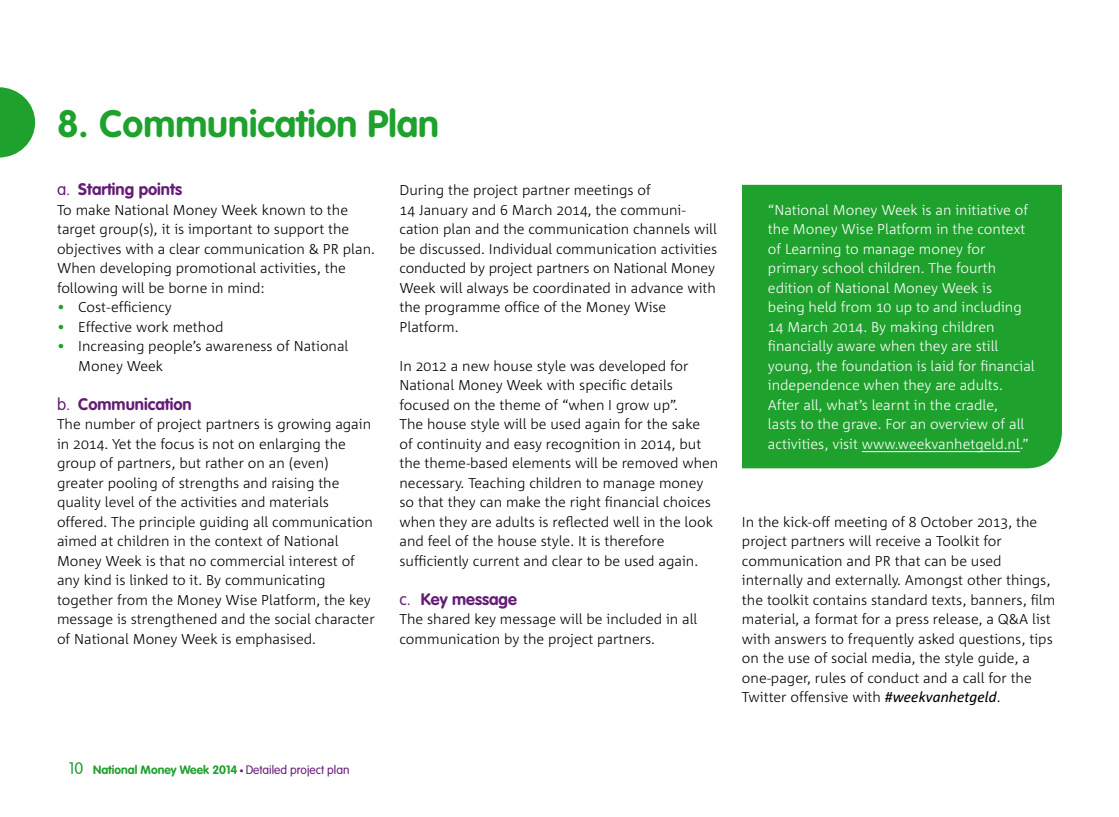
<style>
.page{position:relative;width:1119px;height:817px;background:#fff}
.page>*{position:absolute;margin:0;border:0;box-sizing:border-box;transform-origin:0 0}
.t1{font:700 37.5px "VAG Rounded Std";color:#1fa12e}
.t2{font:700 16.5px "VAG Rounded Std";color:#641c76}
.t3{font:300 14.25px/19.5px "Corpid";color:#000}
.t4{font:300 14.25px/19.5px "Corpid";color:#fff}
.t5{font:700 12px "VAG Rounded Std";color:#1fa12e}
.s1{font-weight:300}
.s2{color:#1fa12e}
.s3{font-weight:300;font-size:16.5px}
.s4{font-family:"Rijksoverheid Serif";font-weight:400;font-style:italic;color:#641c76}
.s5{font-weight:300;color:#641c76}
.s6{font-weight:400;font-style:italic}
</style>
<div class="page">
<div style="left:742px;top:185px;width:319px;height:283px;background:#1fa12e"></div>
<hr style="left:861px;top:451px;width:158px;height:1px;background:#fff">
<svg style="left:0;top:87px;width:35px;height:70px"></svg>
<h1 class="t1" style="left:57px;top:101px;width:383px">8. Communication Plan</h1>
<p class="t2" style="left:57px;top:180px;width:126px"><span class="s1">a.</span> Starting points</p>
<p class="t3" style="left:57px;top:200px;width:319px">To make National Money Week known to the target group(s), it is important to support the objectives with a clear communication &amp; PR plan.<br>When developing promotional activities, the following will be borne in mind:</p>
<p class="t3" style="left:57px;top:297px;width:116px"><span class="s2">•</span> Cost-efficiency</p>
<p class="t3" style="left:57px;top:317px;width:168px"><span class="s2">•</span> Effective work method</p>
<p class="t3" style="left:78px;top:336px;width:271px;text-indent:-21px"><span class="s2">•</span> Increasing people’s awareness of National<br>Money Week</p>
<p class="t2" style="left:57px;top:394px;width:136px"><span class="s1">b.</span> Communication</p>
<p class="t3" style="left:57px;top:414px;width:319px">The number of project partners is growing again in 2014. Yet the focus is not on enlarging the group of partners, but rather on an (even) greater pooling of strengths and raising the quality level of the activities and materials offered. The principle guiding all communication aimed at children in the context of National Money Week is that no commercial interest of any kind is linked to it. By communicating together from the Money Wise Platform, the key message is strengthened and the social character of National Money Week is emphasised.</p>
<p class="t3" style="left:399px;top:180px;width:319px">During the project partner meetings of<br>14 January and 6 March 2014, the communi&shy;cation plan and the communication channels will be discussed. Individual communication activities conducted by project partners on National Money Week will always be coordinated in advance with the programme office of the Money Wise Platform.</p>
<p class="t3" style="left:399px;top:356px;width:320px">In 2012 a new house style was developed for National Money Week with specific details focused on the theme of “when I grow up”.<br>The house style will be used again for the sake<br>of continuity and easy recognition in 2014, but the theme-based elements will be removed when necessary. Teaching children to manage money so that they can make the right financial choices when they are adults is reflected well in the look and feel of the house style. It is therefore sufficiently current and clear to be used again.</p>
<p class="t2" style="left:399px;top:589px;width:119px"><span class="s1">c.</span> Key message</p>
<p class="t3" style="left:399px;top:609px;width:299px">The shared key message will be included in all communication by the project partners.</p>
<p class="t5" style="left:69px;top:762px;width:282px"><span class="s3">10</span> National Money Week 2014 <span class="s4">•</span> <span class="s5">Detailed project plan</span></p>
<p class="t4" style="left:767px;top:200px;width:268px">“National Money Week is an initiative of the Money Wise Platform in the context of Learning to manage money for primary school children. The fourth edition of National Money Week is<br>being held from 10 up to and including 14 March 2014. By making children financially aware when they are still young, the foundation is laid for financial independence when they are adults.<br>After all, what’s learnt in the cradle,<br>lasts to the grave. For an overview of all activities, visit www.weekvanhetgeld.nl.”</p>
<p class="t3" style="left:742px;top:512px;width:315px">In the kick-off meeting of 8 October 2013, the project partners will receive a Toolkit for communication and PR that can be used internally and externally. Amongst other things, the toolkit contains standard texts, banners, film material, a format for a press release, a Q&amp;A list with answers to frequently asked questions, tips on the use of social media, the style guide, a one-pager, rules of conduct and a call for the Twitter offensive with <span class="s6">#weekvanhetgeld</span>.</p>
</div>
